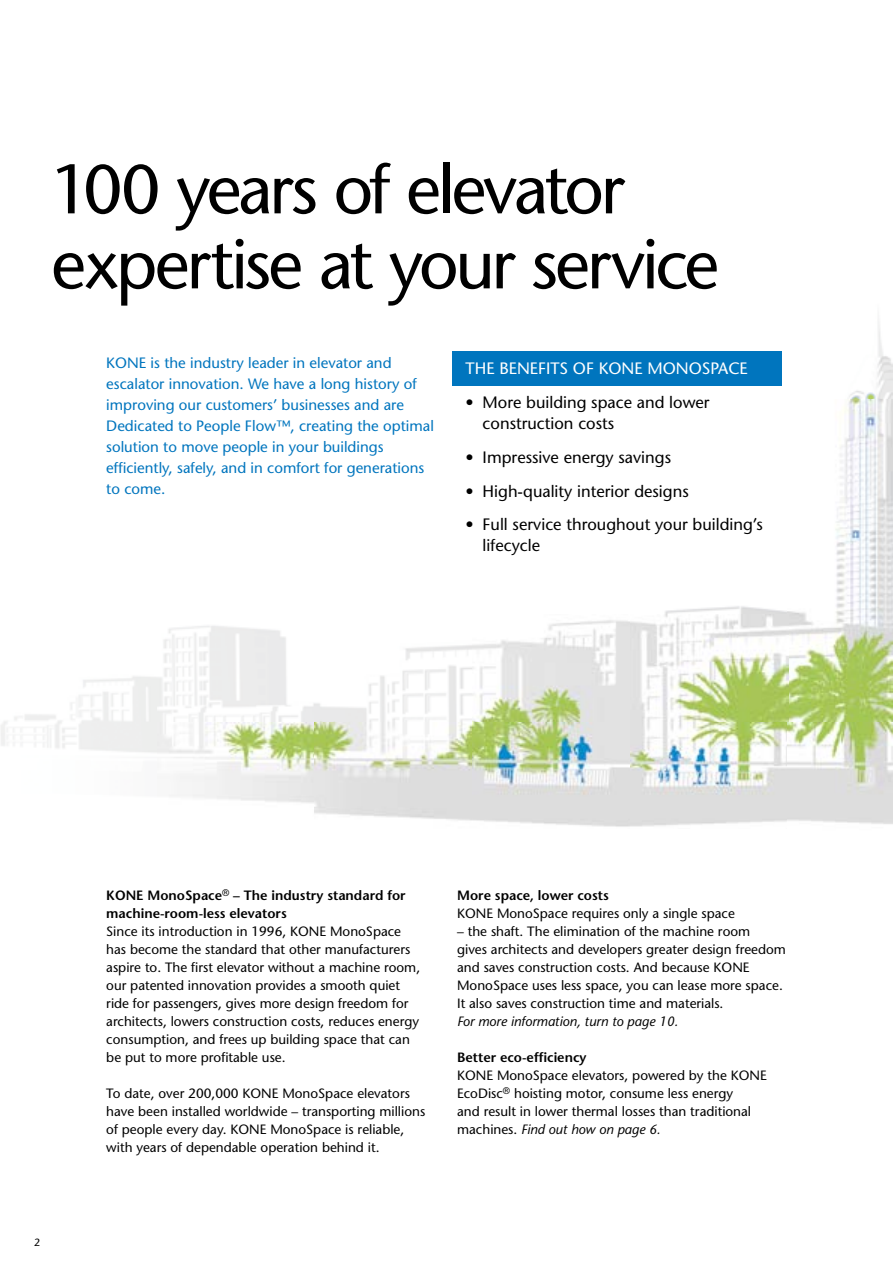
<style>
.page{position:relative;width:893px;height:1263px;background:#fff}
.page>*{position:absolute;margin:0;border:0;box-sizing:border-box;transform-origin:0 0}
.t1{font:69px/75px "Stone Sans";letter-spacing:-.045em;color:#000}
.t2{font:16.5px/21px "Stone Sans";color:#000}
.t3{font:16.5px "Stone Sans";color:#fff}
.t4{font:15px/21px "Stone Sans";color:#0075be}
.t5{font:13.5px/18px "Stone Sans";color:#000}
.t6{font:600 13.5px/18px "Stone Sans";color:#000}
.t7{font:italic 13.5px "Stone Sans";color:#000}
.t8{font:10.5px "Stone Sans";color:#000}
.s1{font-style:italic}
</style>
<div class="page">
<img style="left:1px;top:321px;width:892px;height:506px">
<div style="left:452px;top:352px;width:329px;height:34px;background:#0075be"></div>
<h1 class="t1" style="left:51px;top:151px;width:670px">100 years of elevator expertise at your service</h1>
<p class="t4" style="left:106px;top:353px;width:329px">KONE is the industry leader in elevator and escalator innovation. We have a long history of improving our customers’ businesses and are Dedicated to People Flow™, creating the optimal solution to move people in your buildings efficiently, safely, and in comfort for generations to come.</p>
<p class="t3" style="left:466px;top:358px;width:284px">THE BENEFITS OF KONE MONOSPACE</p>
<p class="t2" style="left:483px;top:392px;width:229px;text-indent:-17px">• More building space and lower construction costs</p>
<p class="t2" style="left:466px;top:446px;width:207px">• Impressive energy savings</p>
<p class="t2" style="left:466px;top:480px;width:225px">• High-quality interior designs</p>
<p class="t2" style="left:483px;top:514px;width:282px;text-indent:-17px">• Full service throughout your building’s lifecycle</p>
<p class="t8" style="left:34px;top:1236px;width:8px">2</p>
<p class="t6" style="left:106px;top:886px;width:301px">KONE MonoSpace<sup>®</sup> – The industry standard for machine-room-less elevators</p>
<p class="t5" style="left:106px;top:922px;width:315px">Since its introduction in 1996, KONE MonoSpace has become the standard that other manufacturers aspire to. The first elevator without a machine room, our patented innovation provides a smooth quiet ride for passengers, gives more design freedom for architects, lowers construction costs, reduces energy consumption, and frees up building space that can be put to more profitable use.</p>
<p class="t5" style="left:106px;top:1084px;width:320px">To date, over 200,000 KONE MonoSpace elevators have been installed worldwide – transporting millions of people every day. KONE MonoSpace is reliable, with years of dependable operation behind it.</p>
<p class="t6" style="left:457px;top:886px;width:153px">More space, lower costs</p>
<p class="t5" style="left:457px;top:904px;width:279px">KONE MonoSpace requires only a single space</p>
<p class="t5" style="left:457px;top:922px;width:330px">– the shaft. The elimination of the machine room<br>gives architects and developers greater design freedom and saves construction costs. And because KONE MonoSpace uses less space, you can lease more space.<br>It also saves construction time and materials.</p>
<p class="t7" style="left:457px;top:1013px;width:223px">For more information, turn to page 10.</p>
<p class="t6" style="left:457px;top:1048px;width:131px">Better eco-efficiency</p>
<p class="t5" style="left:457px;top:1066px;width:311px">KONE MonoSpace elevators, powered by the KONE EcoDisc<sup>®</sup> hoisting motor, consume less energy<br>and result in lower thermal losses than traditional machines. <span class="s1">Find out how on page 6.</span></p>
</div>
